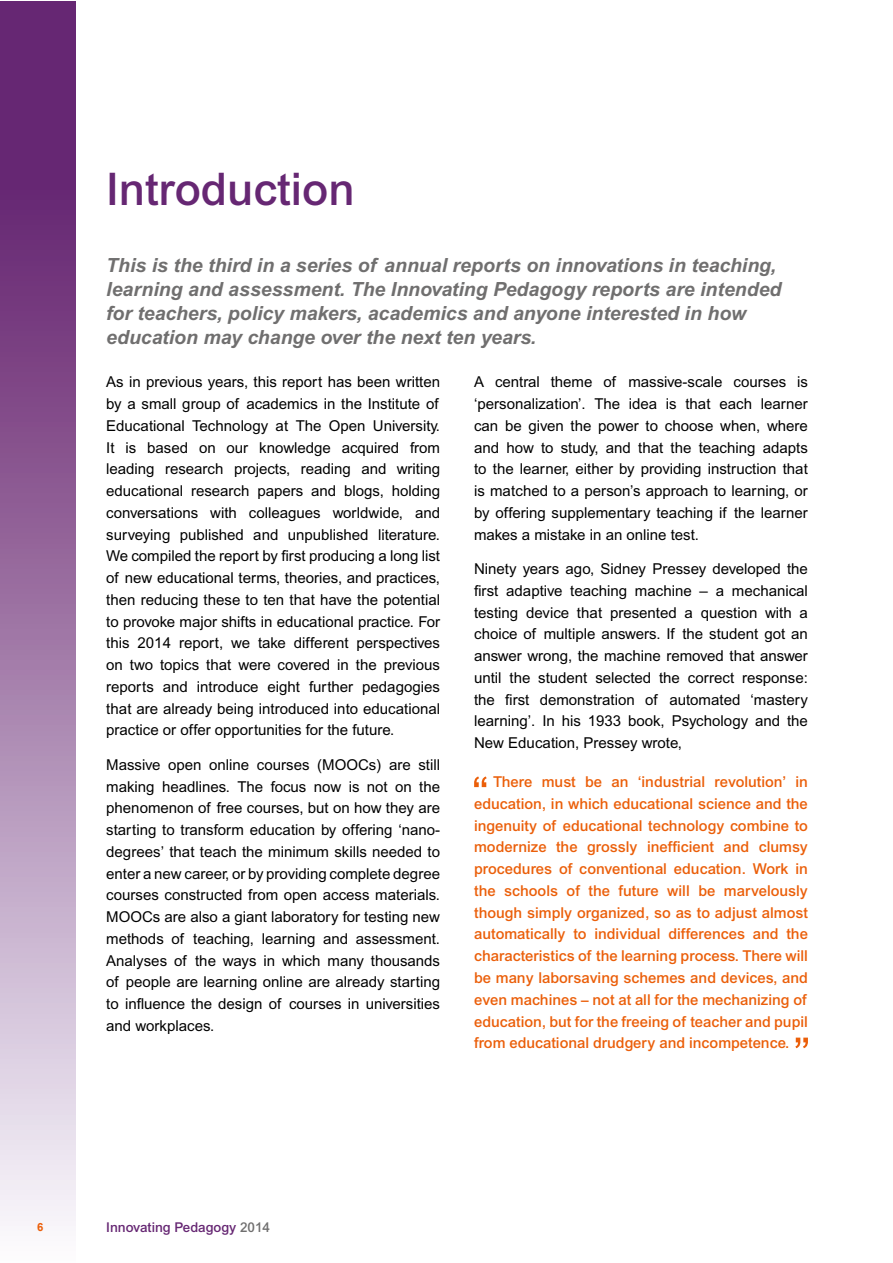
<style>
.page{position:relative;width:893px;height:1263px;background:#fff}
.page>*{position:absolute;margin:0;border:0;box-sizing:border-box;transform-origin:0 0}
.t1{font:500 45px "Arial";color:#662773}
.t2{font:italic 700 19.5px/24px "Arial";color:#706f6f}
.t3{font:15px/21.8px "Arial";color:#000;text-align:justify}
.t4{font:500 15px/21.8px "Arial";color:#eb5f0a;text-align:justify}
.t5{font:500 13.5px "Arial";color:#662773}
.t6{font:700 11.25px "Arial";color:#eb5f0a}
.s1{color:#706f6f}
</style>
<div class="page">
<svg style="left:0;top:1px;width:76px;height:1225px;background:#a179a8"></svg>
<svg style="left:474px;top:776px;width:13px;height:11px"></svg>
<svg style="left:795px;top:1037px;width:13px;height:11px"></svg>
<h1 class="t1" style="left:106px;top:163px;width:250px">Introduction</h1>
<p class="t2" style="left:106px;top:253px;width:677px">This is the third in a series of annual reports on innovations in teaching, learning and assessment. The Innovating Pedagogy reports are intended for teachers, policy makers, academics and anyone interested in how education may change over the next ten years.</p>
<p class="t3" style="left:106px;top:371px;width:335px">As in previous years, this report has been written by a small group of academics in the Institute of Educational Technology at The Open University.<br>It is based on our knowledge acquired from leading research projects, reading and writing educational research papers and blogs, holding conversations with colleagues worldwide, and surveying published and unpublished literature.<br>We compiled the report by first producing a long list of new educational terms, theories, and practices, then reducing these to ten that have the potential to provoke major shifts in educational practice. For this 2014 report, we take different perspectives on two topics that were covered in the previous reports and introduce eight further pedagogies that are already being introduced into educational practice or offer opportunities for the future.</p>
<p class="t3" style="left:106px;top:754px;width:335px">Massive open online courses (MOOCs) are still making headlines. The focus now is not on the phenomenon of free courses, but on how they are starting to transform education by offering ‘nano&shy;degrees’ that teach the minimum skills needed to enter a new career, or by providing complete degree courses constructed from open access materials.<br>MOOCs are also a giant laboratory for testing new methods of teaching, learning and assessment.<br>Analyses of the ways in which many thousands of people are learning online are already starting to influence the design of courses in universities and workplaces.</p>
<p class="t3" style="left:474px;top:371px;width:335px">A central theme of massive-scale courses is ‘personalization’. The idea is that each learner can be given the power to choose when, where and how to study, and that the teaching adapts to the learner, either by providing instruction that is matched to a person’s approach to learning, or by offering supplementary teaching if the learner makes a mistake in an online test.</p>
<p class="t3" style="left:474px;top:558px;width:335px">Ninety years ago, Sidney Pressey developed the first adaptive teaching machine – a mechanical testing device that presented a question with a choice of multiple answers. If the student got an answer wrong, the machine removed that answer until the student selected the correct response: the first demonstration of automated ‘mastery learning’. In his 1933 book, Psychology and the New Education, Pressey wrote,</p>
<p class="t4" style="left:474px;top:771px;width:335px;text-indent:19px">There must be an ‘industrial revolution’ in education, in which educational science and the ingenuity of educational technology combine to modernize the grossly inefficient and clumsy procedures of conventional education. Work in the schools of the future will be marvelously though simply organized, so as to adjust almost automatically to individual differences and the characteristics of the learning process. There will be many laborsaving schemes and devices, and even machines – not at all for the mechanizing of education, but for the freeing of teacher and pupil from educational drudgery and incompetence.</p>
<p class="t6" style="left:37px;top:1221px;width:8px">6</p>
<p class="t5" style="left:106px;top:1219px;width:165px">Innovating Pedagogy <span class="s1">2014</span></p>
</div>
